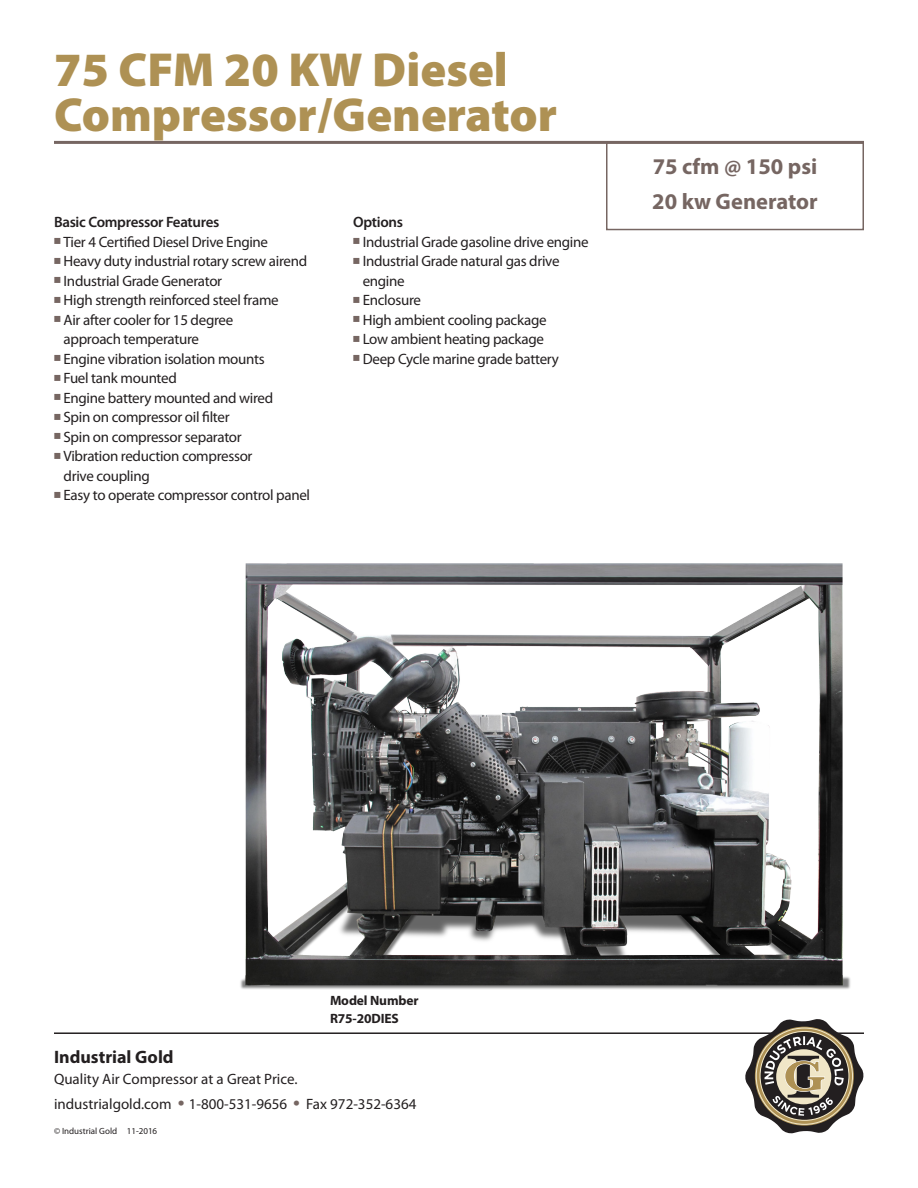
<style>
.page{position:relative;width:918px;height:1188px;background:#fff}
.page>*{position:absolute;margin:0;border:0;box-sizing:border-box;transform-origin:0 0}
.product_name{font:900 48px/45px "Myriad Pro";color:#ae9154}
.cfm{font:700 22.5px "Myriad Pro";color:#766662}
.t1{font:700 18px "Myriad Pro";color:#231f20}
.Bullet_List{font:15px/19.5px "Myriad Pro";letter-spacing:-.02em;color:#231f20}
.Bullet_List-2{font:15px "Myriad Pro";color:#231f20}
.Bullet_Subhead{font:600 15px "Myriad Pro";letter-spacing:-.02em;color:#231f20}
.Table_bold{font:700 13.5px "Myriad Pro";letter-spacing:-.01em;color:#231f20}
.t2{font:9px "Myriad Pro";color:#231f20}
.s1{font-family:"Universal Newswith Comm Pi";font-size:12px;color:#766662}
.s2{font-family:"Times";font-size:18px;color:#766662}
</style>
<div class="page">
<hr style="left:54px;top:141px;width:810px;height:3px;background:#766662">
<div style="left:606px;top:142px;width:258px;height:88px;border:2px solid #766662"></div>
<img style="left:240px;top:563px;width:611px;height:426px">
<hr style="left:54px;top:1032px;width:810px;height:2px;background:#231f20">
<svg style="left:745px;top:1019px;width:119px;height:115px"></svg>
<p class="product_name" style="left:54px;top:48px;width:505px">75 CFM 20 KW Diesel<br>Compressor/Generator</p>
<p class="Bullet_Subhead" style="left:54px;top:213px;width:167px">Basic Compressor Features</p>
<p class="Bullet_List" style="left:54px;top:232px;width:216px"><span class="s1">n</span> Tier 4 Certified Diesel Drive Engine</p>
<p class="Bullet_List" style="left:54px;top:251px;width:255px"><span class="s1">n</span> Heavy duty industrial rotary screw airend</p>
<p class="Bullet_List" style="left:54px;top:271px;width:170px"><span class="s1">n</span> Industrial Grade Generator</p>
<p class="Bullet_List" style="left:54px;top:290px;width:226px"><span class="s1">n</span> High strength reinforced steel frame</p>
<p class="Bullet_List" style="left:64px;top:310px;width:171px;text-indent:-10px"><span class="s1">n</span> Air after cooler for 15 degree approach temperature</p>
<p class="Bullet_List" style="left:54px;top:349px;width:212px"><span class="s1">n</span> Engine vibration isolation mounts</p>
<p class="Bullet_List" style="left:54px;top:368px;width:124px"><span class="s1">n</span> Fuel tank mounted</p>
<p class="Bullet_List" style="left:54px;top:388px;width:221px"><span class="s1">n</span> Engine battery mounted and wired</p>
<p class="Bullet_List" style="left:54px;top:407px;width:177px"><span class="s1">n</span> Spin on compressor oil filter</p>
<p class="Bullet_List" style="left:54px;top:427px;width:189px"><span class="s1">n</span> Spin on compressor separator</p>
<p class="Bullet_List" style="left:64px;top:446px;width:191px;text-indent:-10px"><span class="s1">n</span> Vibration reduction compressor drive coupling</p>
<p class="Bullet_List" style="left:54px;top:485px;width:258px"><span class="s1">n</span> Easy to operate compressor control panel</p>
<p class="Bullet_Subhead" style="left:353px;top:213px;width:51px">Options</p>
<p class="Bullet_List" style="left:353px;top:232px;width:237px"><span class="s1">n</span> Industrial Grade gasoline drive engine</p>
<p class="Bullet_List" style="left:363px;top:251px;width:198px;text-indent:-10px"><span class="s1">n</span> Industrial Grade natural gas drive engine</p>
<p class="Bullet_List" style="left:353px;top:290px;width:69px"><span class="s1">n</span> Enclosure</p>
<p class="Bullet_List" style="left:353px;top:310px;width:195px"><span class="s1">n</span> High ambient cooling package</p>
<p class="Bullet_List" style="left:353px;top:329px;width:192px"><span class="s1">n</span> Low ambient heating package</p>
<p class="Bullet_List" style="left:353px;top:349px;width:207px"><span class="s1">n</span> Deep Cycle marine grade battery</p>
<p class="cfm" style="left:653px;top:151px;width:166px">75 cfm @ 150 psi</p>
<p class="cfm" style="left:652px;top:187px;width:167px">20 kw Generator</p>
<p class="Table_bold" style="left:330px;top:992px;width:90px">Model Number</p>
<p class="Table_bold" style="left:330px;top:1010px;width:70px">R75-20DIES</p>
<p class="t1" style="left:54px;top:1045px;width:121px">Industrial Gold</p>
<p class="Bullet_List-2" style="left:54px;top:1070px;width:245px">Quality Air Compressor at a Great Price.</p>
<p class="Bullet_List-2" style="left:54px;top:1095px;width:364px">industrialgold.com <span class="s2">•</span> 1-800-531-9656 <span class="s2">•</span> Fax 972-352-6364</p>
<p class="t2" style="left:54px;top:1126px;width:105px">© Industrial Gold 11-2016</p>
</div>
